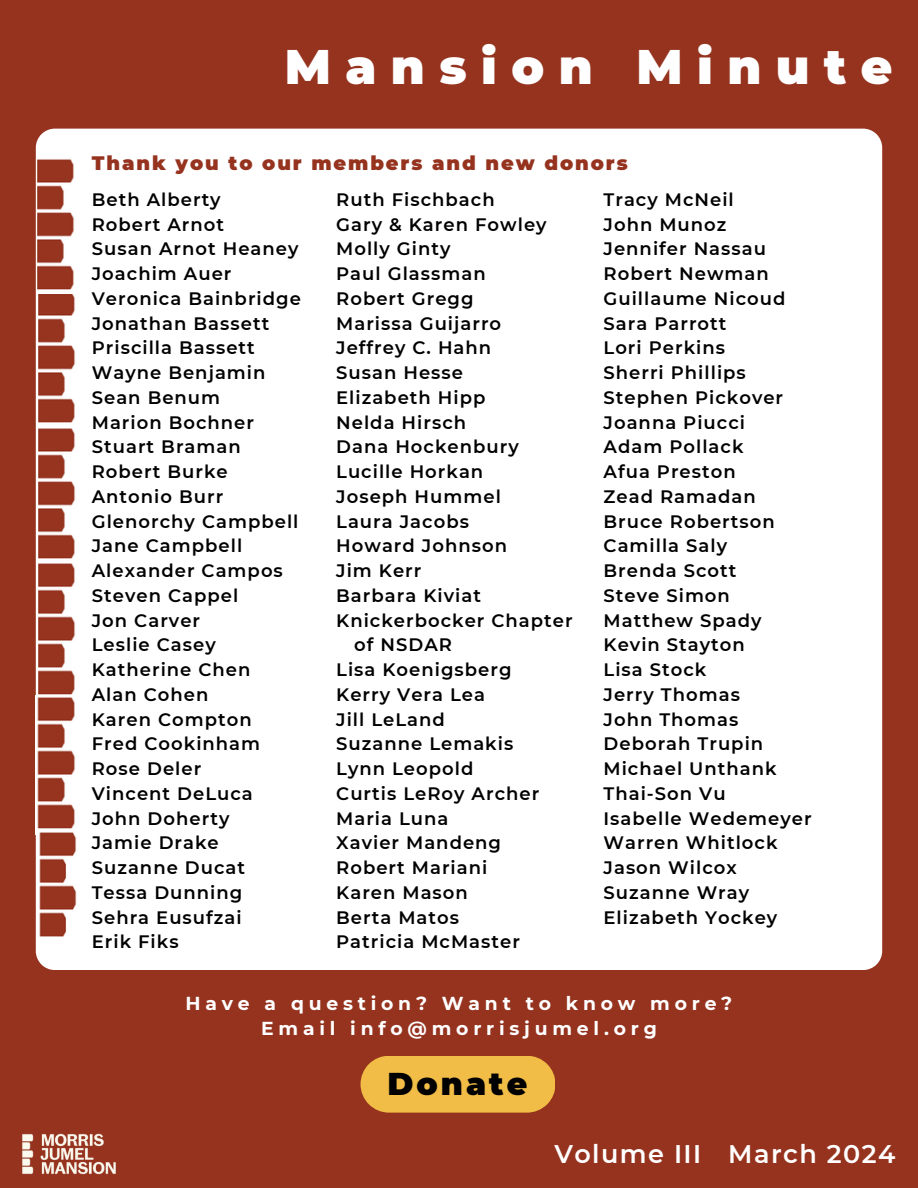
<style>
.page{position:relative;width:918px;height:1188px;background:#95331f}
.page>*{position:absolute;margin:0;border:0;box-sizing:border-box;transform-origin:0 0}
.t1{font:900 48.45px "Montserrat";letter-spacing:.3em;color:#fff}
.t2{font:900 31.5px "Montserrat";letter-spacing:.1em;color:#000}
.t3{font:600 25.5px "Montserrat";letter-spacing:.055em;color:#fff}
.t4{font:900 19.5px "Montserrat";letter-spacing:.1em;color:#95331f}
.t5{font:700 18.75px/25.8px "Montserrat";letter-spacing:.255em;color:#fff;text-align:center}
.t6{font:600 18px/24.8px "Montserrat";letter-spacing:.055em;color:#000}
</style>
<div class="page">
<div style="left:36px;top:129px;width:846px;height:841px;background:#fff"></div>
<img style="left:38px;top:290px;width:47px;height:406px">
<img style="left:36px;top:696px;width:49px;height:138px">
<img style="left:37px;top:157px;width:47px;height:136px">
<img style="left:22px;top:1133px;width:94px;height:42px">
<img style="left:37px;top:831px;width:50px;height:105px">
<svg style="left:361px;top:1056px;width:194px;height:57px"></svg>
<h1 class="t1" style="left:285px;top:37px;width:609px">Mansion Minute</h1>
<p class="t4" style="left:92px;top:151px;width:537px">Thank you to our members and new donors</p>
<p class="t6" style="left:92px;top:187px;width:211px">Beth Alberty<br>Robert Arnot<br>Susan Arnot Heaney<br>Joachim Auer<br>Veronica Bainbridge<br>Jonathan Bassett<br>Priscilla Bassett<br>Wayne Benjamin<br>Sean Benum<br>Marion Bochner<br>Stuart Braman<br>Robert Burke<br>Antonio Burr<br>Glenorchy Campbell<br>Jane Campbell<br>Alexander Campos<br>Steven Cappel<br>Jon Carver<br>Leslie Casey<br>Katherine Chen<br>Alan Cohen<br>Karen Compton<br>Fred Cookinham<br>Rose Deler<br>Vincent DeLuca<br>John Doherty<br>Jamie Drake<br>Suzanne Ducat<br>Tessa Dunning<br>Sehra Eusufzai<br>Erik Fiks</p>
<p class="t6" style="left:604px;top:187px;width:210px">Tracy McNeil<br>John Munoz<br>Jennifer Nassau<br>Robert Newman<br>Guillaume Nicoud<br>Sara Parrott<br>Lori Perkins<br>Sherri Phillips<br>Stephen Pickover<br>Joanna Piucci<br>Adam Pollack<br>Afua Preston<br>Zead Ramadan<br>Bruce Robertson<br>Camilla Saly<br>Brenda Scott<br>Steve Simon<br>Matthew Spady<br>Kevin Stayton<br>Lisa Stock<br>Jerry Thomas<br>John Thomas<br>Deborah Trupin<br>Michael Unthank<br>Thai-Son Vu<br>Isabelle Wedemeyer<br>Warren Whitlock<br>Jason Wilcox<br>Suzanne Wray<br>Elizabeth Yockey</p>
<p class="t6" style="left:336px;top:187px;width:160px">Ruth Fischbach</p>
<p class="t6" style="left:336px;top:212px;width:212px">Gary &amp; Karen Fowley</p>
<p class="t6" style="left:336px;top:236px;width:116px">Molly Ginty</p>
<p class="t6" style="left:336px;top:261px;width:151px">Paul Glassman</p>
<p class="t6" style="left:336px;top:286px;width:139px">Robert Gregg</p>
<p class="t6" style="left:336px;top:311px;width:167px">Marissa Guijarro</p>
<p class="t6" style="left:336px;top:335px;width:157px">Jeffrey C. Hahn</p>
<p class="t6" style="left:336px;top:360px;width:128px">Susan Hesse</p>
<p class="t6" style="left:336px;top:385px;width:151px">Elizabeth Hipp</p>
<p class="t6" style="left:336px;top:410px;width:131px">Nelda Hirsch</p>
<p class="t6" style="left:336px;top:434px;width:184px">Dana Hockenbury</p>
<p class="t6" style="left:336px;top:459px;width:149px">Lucille Horkan</p>
<p class="t6" style="left:336px;top:484px;width:166px">Joseph Hummel</p>
<p class="t6" style="left:336px;top:509px;width:134px">Laura Jacobs</p>
<p class="t6" style="left:336px;top:533px;width:172px">Howard Johnson</p>
<p class="t6" style="left:336px;top:558px;width:87px">Jim Kerr</p>
<p class="t6" style="left:336px;top:583px;width:146px">Barbara Kiviat</p>
<p class="t6" style="left:336px;top:608px;width:238px">Knickerbocker Chapter</p>
<p class="t6" style="left:354px;top:632px;width:99px">of NSDAR</p>
<p class="t6" style="left:336px;top:657px;width:177px">Lisa Koenigsberg</p>
<p class="t6" style="left:336px;top:682px;width:150px">Kerry Vera Lea</p>
<p class="t6" style="left:336px;top:707px;width:110px">Jill LeLand</p>
<p class="t6" style="left:336px;top:731px;width:179px">Suzanne Lemakis</p>
<p class="t6" style="left:336px;top:756px;width:139px">Lynn Leopold</p>
<p class="t6" style="left:336px;top:781px;width:205px">Curtis LeRoy Archer</p>
<p class="t6" style="left:336px;top:806px;width:114px">Maria Luna</p>
<p class="t6" style="left:336px;top:830px;width:166px">Xavier Mandeng</p>
<p class="t6" style="left:336px;top:855px;width:153px">Robert Mariani</p>
<p class="t6" style="left:336px;top:880px;width:133px">Karen Mason</p>
<p class="t6" style="left:336px;top:905px;width:124px">Berta Matos</p>
<p class="t6" style="left:336px;top:929px;width:185px">Patricia McMaster</p>
<p class="t5" style="left:186px;top:990px;width:548px">Have a question? Want to know more?<br>Email info@morrisjumel.org</p>
<h2 class="t2" style="left:387px;top:1065px;width:142px">Donate</h2>
<h3 class="t3" style="left:554px;top:1138px;width:342px">Volume III March 2024</h3>
</div>
